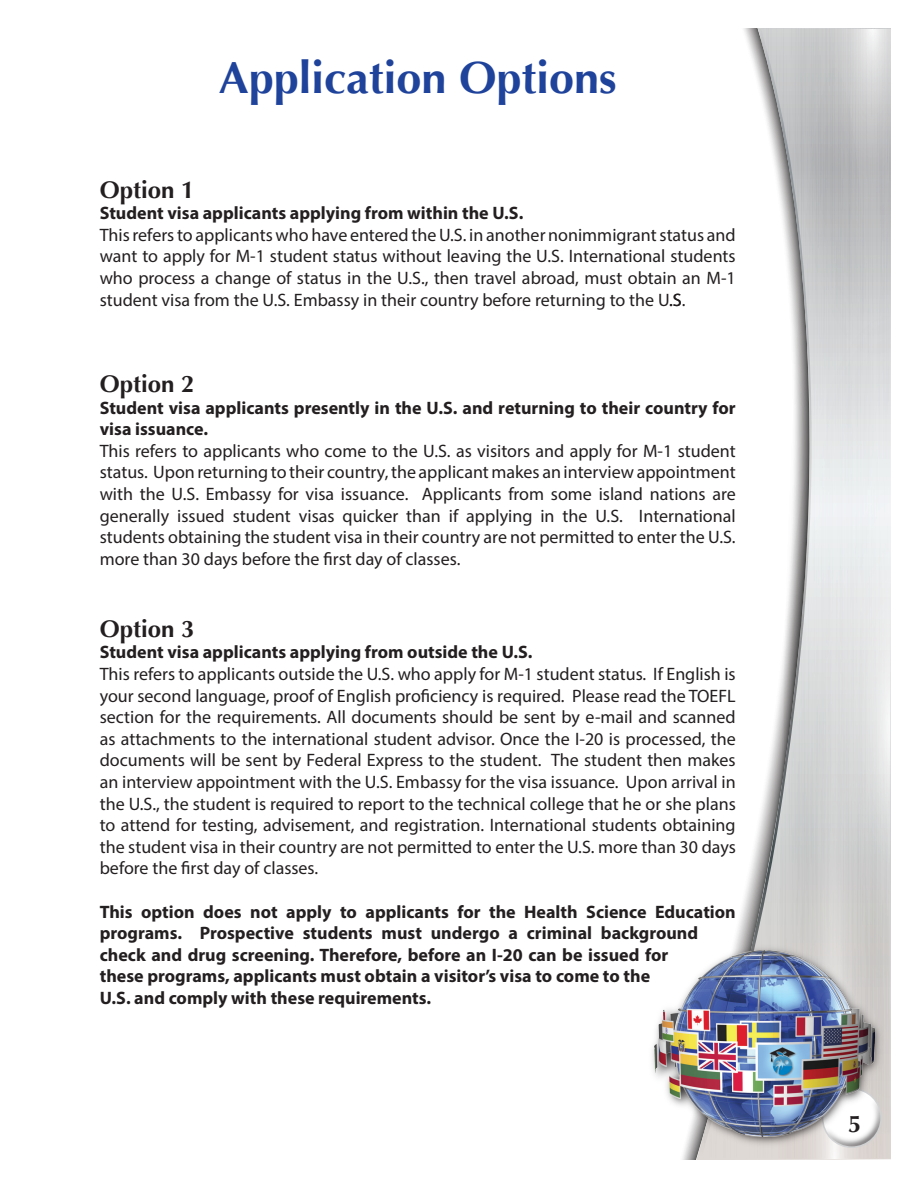
<style>
.page{position:relative;width:918px;height:1188px;background:#fff}
.page>*{position:absolute;margin:0;border:0;box-sizing:border-box;transform-origin:0 0}
.t1{font:700 45px "Optima";color:#1f439b}
.t2{font:700 24px "Optima";color:#231f20}
.t3{font:18px/21.6px "Myriad Pro";color:#231f20;text-align:justify}
.t4{font:700 18px/21.6px "Myriad Pro";color:#231f20}
</style>
<div class="page">
<svg style="left:704px;top:28px;width:187px;height:1130px"></svg>
<img style="left:652px;top:942px;width:234px;height:208px">
<img style="left:654px;top:950px;width:220px;height:186px">
<h1 class="t1" style="left:219px;top:52px;width:399px">Application Options</h1>
<h2 class="t2" style="left:100px;top:175px;width:96px">Option 1</h2>
<p class="t4" style="left:100px;top:202px;width:425px">Student visa applicants applying from within the U.S.</p>
<p class="t3" style="left:100px;top:224px;width:638px">This refers to applicants who have entered the U.S. in another nonimmigrant status and want to apply for M-1 student status without leaving the U.S. International students who process a change of status in the U.S., then travel abroad, must obtain an M-1 student visa from the U.S. Embassy in their country before returning to the U.S.</p>
<h2 class="t2" style="left:100px;top:370px;width:96px">Option 2</h2>
<p class="t4" style="left:100px;top:396px;width:638px">Student visa applicants presently in the U.S. and returning to their country for visa issuance.</p>
<p class="t3" style="left:100px;top:440px;width:638px">This refers to applicants who come to the U.S. as visitors and apply for M-1 student status. Upon returning to their country, the applicant makes an interview appointment with the U.S. Embassy for visa issuance. Applicants from some island nations are generally issued student visas quicker than if applying in the U.S. International students obtaining the student visa in their country are not permitted to enter the U.S. more than 30 days before the first day of classes.</p>
<h2 class="t2" style="left:100px;top:615px;width:96px">Option 3</h2>
<p class="t4" style="left:100px;top:641px;width:434px">Student visa applicants applying from outside the U.S.</p>
<p class="t3" style="left:100px;top:663px;width:638px">This refers to applicants outside the U.S. who apply for M-1 student status. If English is your second language, proof of English proficiency is required. Please read the TOEFL section for the requirements. All documents should be sent by e-mail and scanned as attachments to the international student advisor. Once the I-20 is processed, the documents will be sent by Federal Express to the student. The student then makes an interview appointment with the U.S. Embassy for the visa issuance. Upon arrival in the U.S., the student is required to report to the technical college that he or she plans to attend for testing, advisement, and registration. International students obtaining the student visa in their country are not permitted to enter the U.S. more than 30 days before the first day of classes.</p>
<p class="t4" style="left:100px;top:900px;width:638px">This option does not apply to applicants for the Health Science Education programs. Prospective students must undergo a criminal background check and drug screening. Therefore, before an I-20 can be issued for<br>these programs, applicants must obtain a visitor’s visa to come to the<br>U.S. and comply with these requirements.</p>
<h2 class="t2" style="left:848px;top:1110px;width:15px">5</h2>
</div>
